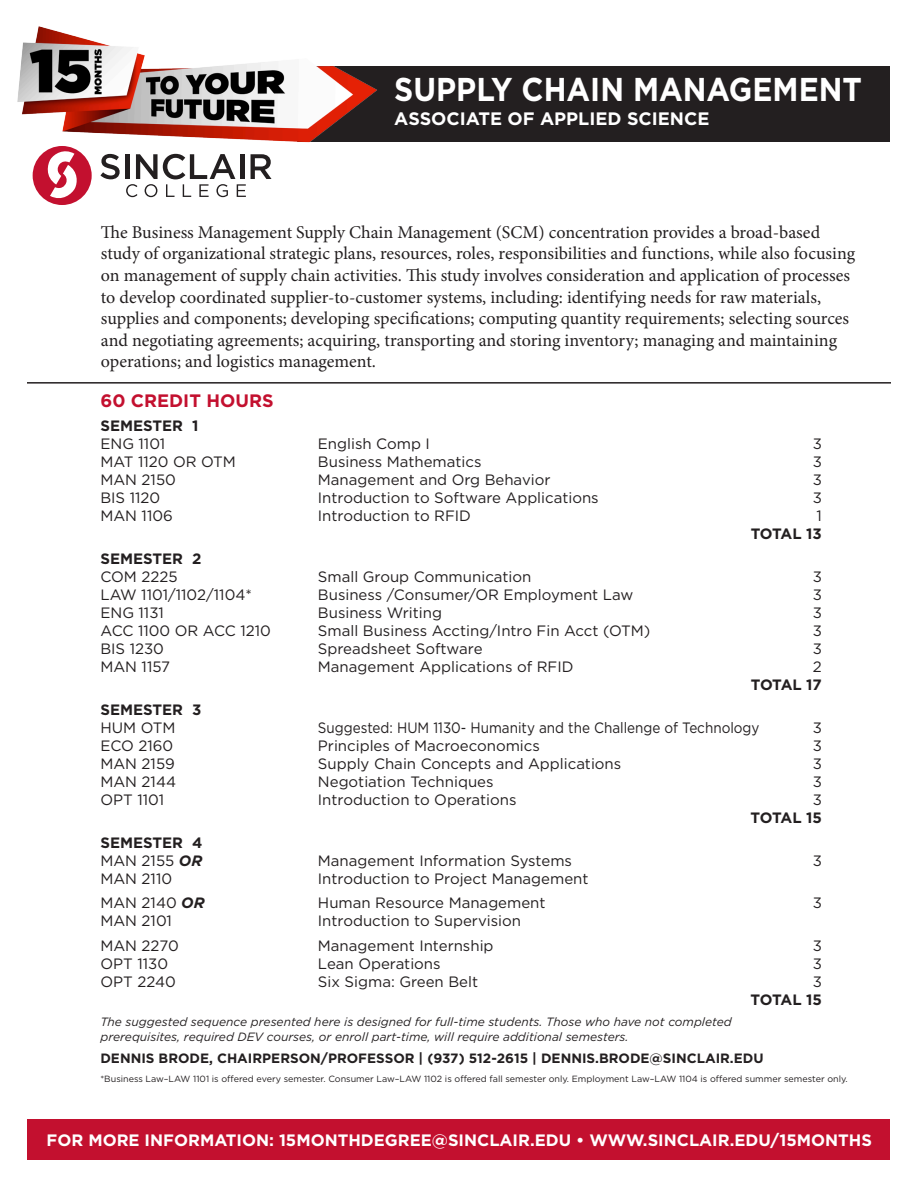
<style>
.page{position:relative;width:918px;height:1188px;background:#fff}
.page>*{position:absolute;margin:0;border:0;box-sizing:border-box;transform-origin:0 0}
.t1{font:700 33px "Gotham";color:#fff;scale:.91 1}
.t2{font:18px/21.6px "Minion Pro";letter-spacing:-.005em;color:#231f20}
.t3{font:700 18px "Gotham";color:#fff}
.t4{font:700 18px "Gotham";color:#c3102f}
.t5{font:700 16.5px "Gotham";color:#fff}
.t6{font:15px "Gotham";color:#231f20}
.t7{font:700 15px "Gotham";color:#231f20}
.t8{font:15px "Gotham";color:#231f20;scale:.9 1}
.t9{font:700 13.5px "Gotham";color:#231f20}
.t10{font:italic 12px/14.4px "Gotham";color:#231f20}
.t11{font:9px "Gotham";color:#231f20}
.s1{font-weight:700;font-style:italic}
</style>
<div class="page">
<div style="left:298px;top:66px;width:592px;height:75px;background:#231f20"></div>
<img style="left:17px;top:26px;width:377px;height:179px">
<div style="left:28px;top:1120px;width:862px;height:40px;background:#c3102f"></div>
<svg style="left:100px;top:154px;width:20px;height:25px"></svg>
<hr style="left:125px;top:154px;width:4px;height:25px;background:#231f20">
<svg style="left:126px;top:154px;width:146px;height:43px"></svg>
<div style="left:33px;top:146px;width:59px;height:59px;background:#c3102f;border-radius:50%"></div>
<svg style="left:45px;top:148px;width:34px;height:54px"></svg>
<hr style="left:27px;top:382px;width:864px;height:2px;background:#231f20">
<p class="t1" style="left:394px;top:68px;width:515px">SUPPLY CHAIN MANAGEMENT</p>
<p class="t3" style="left:394px;top:107px;width:317px">ASSOCIATE OF APPLIED SCIENCE</p>
<p class="t2" style="left:101px;top:221px;width:756px">The Business Management Supply Chain Management (SCM) concentration provides a broad-based study of organizational strategic plans, resources, roles, responsibilities and functions, while also focusing on management of supply chain activities. This study involves consideration and application of processes to develop coordinated supplier-to-customer systems, including: identifying needs for raw materials, supplies and components; developing specifications; computing quantity requirements; selecting sources and negotiating agreements; acquiring, transporting and storing inventory; managing and maintaining operations; and logistics management.</p>
<p class="t4" style="left:100px;top:389px;width:175px">60 CREDIT HOURS</p>
<p class="t7" style="left:100px;top:416px;width:100px">SEMESTER 1</p>
<p class="t6" style="left:100px;top:435px;width:66px">ENG 1101</p>
<p class="t6" style="left:318px;top:435px;width:114px">English Comp I</p>
<p class="t6" style="left:813px;top:435px;width:11px">3</p>
<p class="t6" style="left:100px;top:453px;width:137px">MAT 1120 OR OTM</p>
<p class="t6" style="left:318px;top:453px;width:165px">Business Mathematics</p>
<p class="t6" style="left:813px;top:453px;width:11px">3</p>
<p class="t6" style="left:100px;top:471px;width:77px">MAN 2150</p>
<p class="t6" style="left:318px;top:471px;width:234px">Management and Org Behavior</p>
<p class="t6" style="left:813px;top:471px;width:11px">3</p>
<p class="t6" style="left:100px;top:489px;width:61px">BIS 1120</p>
<p class="t6" style="left:318px;top:489px;width:282px">Introduction to Software Applications</p>
<p class="t6" style="left:813px;top:489px;width:11px">3</p>
<p class="t6" style="left:100px;top:507px;width:74px">MAN 1106</p>
<p class="t6" style="left:318px;top:507px;width:155px">Introduction to RFID</p>
<p class="t6" style="left:817px;top:507px;width:7px">1</p>
<p class="t7" style="left:751px;top:524px;width:73px">TOTAL 13</p>
<p class="t7" style="left:100px;top:549px;width:103px">SEMESTER 2</p>
<p class="t6" style="left:100px;top:567px;width:79px">COM 2225</p>
<p class="t6" style="left:318px;top:567px;width:215px">Small Group Communication</p>
<p class="t6" style="left:813px;top:567px;width:11px">3</p>
<p class="t6" style="left:100px;top:585px;width:153px">LAW 1101/1102/1104*</p>
<p class="t6" style="left:318px;top:585px;width:317px">Business /Consumer/OR Employment Law</p>
<p class="t6" style="left:813px;top:585px;width:11px">3</p>
<p class="t6" style="left:100px;top:603px;width:65px">ENG 1131</p>
<p class="t6" style="left:318px;top:603px;width:126px">Business Writing</p>
<p class="t6" style="left:813px;top:603px;width:11px">3</p>
<p class="t6" style="left:100px;top:621px;width:172px">ACC 1100 OR ACC 1210</p>
<p class="t6" style="left:318px;top:621px;width:334px">Small Business Accting/Intro Fin Acct (OTM)</p>
<p class="t6" style="left:813px;top:621px;width:11px">3</p>
<p class="t6" style="left:100px;top:639px;width:65px">BIS 1230</p>
<p class="t6" style="left:318px;top:639px;width:166px">Spreadsheet Software</p>
<p class="t6" style="left:813px;top:639px;width:11px">3</p>
<p class="t6" style="left:100px;top:657px;width:71px">MAN 1157</p>
<p class="t6" style="left:318px;top:657px;width:257px">Management Applications of RFID</p>
<p class="t6" style="left:813px;top:657px;width:10px">2</p>
<p class="t7" style="left:751px;top:675px;width:73px">TOTAL 17</p>
<p class="t7" style="left:100px;top:700px;width:103px">SEMESTER 3</p>
<p class="t6" style="left:100px;top:718px;width:77px">HUM OTM</p>
<p class="t8" style="left:318px;top:718px;width:492px">Suggested: HUM 1130- Humanity and the Challenge of Technology</p>
<p class="t6" style="left:813px;top:718px;width:11px">3</p>
<p class="t6" style="left:100px;top:736px;width:74px">ECO 2160</p>
<p class="t6" style="left:318px;top:736px;width:224px">Principles of Macroeconomics</p>
<p class="t6" style="left:813px;top:736px;width:11px">3</p>
<p class="t6" style="left:100px;top:754px;width:76px">MAN 2159</p>
<p class="t6" style="left:318px;top:754px;width:305px">Supply Chain Concepts and Applications</p>
<p class="t6" style="left:813px;top:754px;width:11px">3</p>
<p class="t6" style="left:100px;top:772px;width:77px">MAN 2144</p>
<p class="t6" style="left:318px;top:772px;width:177px">Negotiation Techniques</p>
<p class="t6" style="left:813px;top:772px;width:11px">3</p>
<p class="t6" style="left:100px;top:790px;width:65px">OPT 1101</p>
<p class="t6" style="left:318px;top:790px;width:200px">Introduction to Operations</p>
<p class="t6" style="left:813px;top:790px;width:11px">3</p>
<p class="t7" style="left:751px;top:808px;width:73px">TOTAL 15</p>
<p class="t7" style="left:100px;top:832px;width:104px">SEMESTER 4</p>
<p class="t6" style="left:100px;top:851px;width:103px">MAN 2155 <span class="s1">OR</span></p>
<p class="t6" style="left:318px;top:851px;width:256px">Management Information Systems</p>
<p class="t6" style="left:813px;top:851px;width:11px">3</p>
<p class="t6" style="left:100px;top:869px;width:73px">MAN 2110</p>
<p class="t6" style="left:318px;top:869px;width:272px">Introduction to Project Management</p>
<p class="t6" style="left:100px;top:894px;width:106px">MAN 2140 <span class="s1">OR</span></p>
<p class="t6" style="left:318px;top:894px;width:229px">Human Resource Management</p>
<p class="t6" style="left:813px;top:894px;width:11px">3</p>
<p class="t6" style="left:100px;top:912px;width:73px">MAN 2101</p>
<p class="t6" style="left:318px;top:912px;width:205px">Introduction to Supervision</p>
<p class="t6" style="left:100px;top:936px;width:80px">MAN 2270</p>
<p class="t6" style="left:318px;top:936px;width:177px">Management Internship</p>
<p class="t6" style="left:813px;top:936px;width:11px">3</p>
<p class="t6" style="left:100px;top:954px;width:69px">OPT 1130</p>
<p class="t6" style="left:318px;top:954px;width:124px">Lean Operations</p>
<p class="t6" style="left:813px;top:954px;width:11px">3</p>
<p class="t6" style="left:100px;top:972px;width:77px">OPT 2240</p>
<p class="t6" style="left:318px;top:972px;width:162px">Six Sigma: Green Belt</p>
<p class="t6" style="left:813px;top:972px;width:11px">3</p>
<p class="t7" style="left:751px;top:990px;width:73px">TOTAL 15</p>
<p class="t10" style="left:100px;top:1015px;width:633px">The suggested sequence presented here is designed for full-time students. Those who have not completed prerequisites, required DEV courses, or enroll part-time, will require additional semesters.</p>
<p class="t9" style="left:100px;top:1049px;width:665px">DENNIS BRODE, CHAIRPERSON/PROFESSOR | (937) 512-2615 | DENNIS.BRODE@SINCLAIR.EDU</p>
<p class="t11" style="left:100px;top:1073px;width:749px">*Business Law–LAW 1101 is offered every semester. Consumer Law–LAW 1102 is offered fall semester only. Employment Law–LAW 1104 is offered summer semester only.</p>
<p class="t5" style="left:47px;top:1129px;width:827px">FOR MORE INFORMATION: 15MONTHDEGREE@SINCLAIR.EDU • WWW.SINCLAIR.EDU/15MONTHS</p>
</div>
